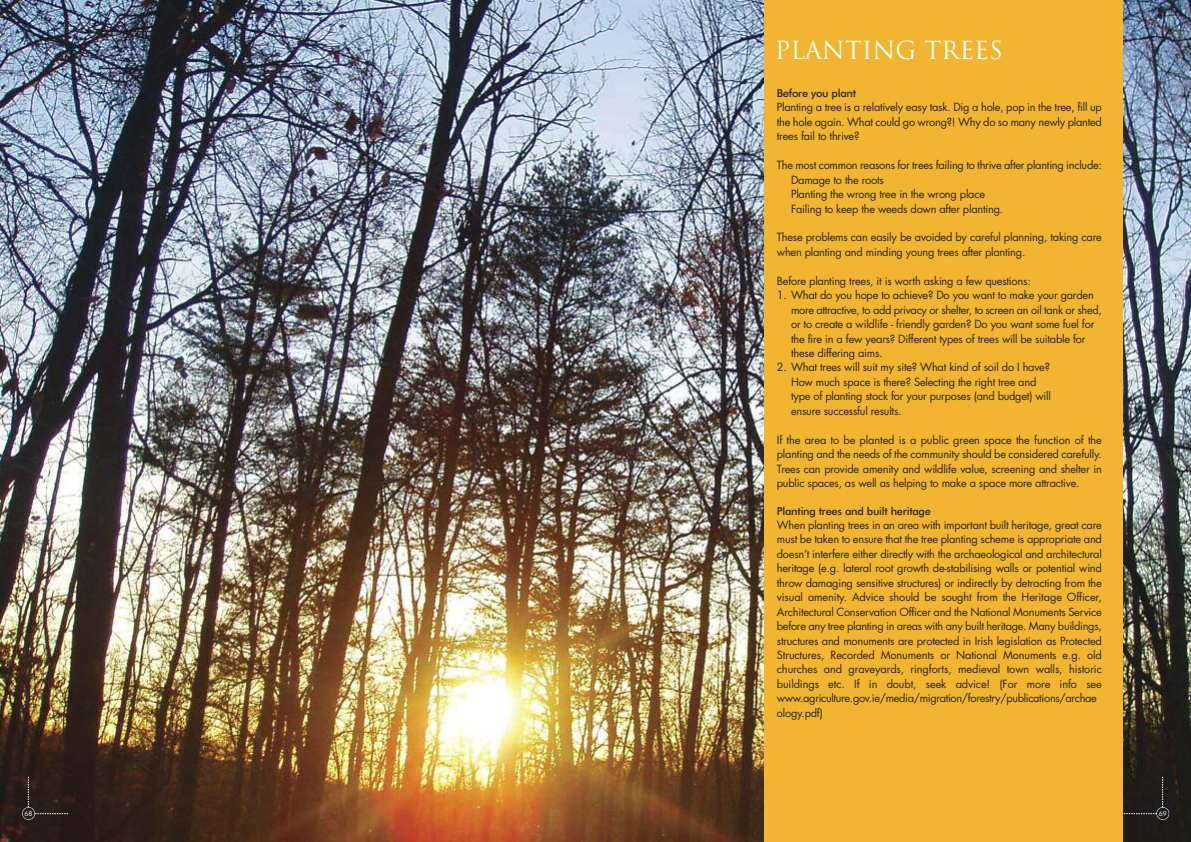
<style>
.page{position:relative;width:1191px;height:842px;background:#fff}
.page>*{position:absolute;margin:0;border:0;box-sizing:border-box;transform-origin:0 0}
.t1{font:24.3px "Trajan";color:#fff}
.t2{font:11px/14.4px "Futura";letter-spacing:-.02em;color:#272627}
.t3{font:500 11px "Futura BT";letter-spacing:-.02em;color:#272627}
.t4{font:6.5px "Futura";color:#fff}
.s1{font-family:"Lucida Grande";color:#f2b531}
</style>
<div class="page">
<img style="left:0;top:0;width:1191px;height:842px">
<div style="left:764px;top:0;width:359px;height:842px;background:#f2b531"></div>
<svg style="left:1162px;top:777px;width:1px;height:30px"></svg>
<div style="left:1156px;top:807px;width:13px;height:13px;border:1px solid #fff;border-radius:50%"></div>
<svg style="left:1123px;top:813px;width:34px;height:1px"></svg>
<svg style="left:28px;top:777px;width:1px;height:30px"></svg>
<div style="left:22px;top:807px;width:13px;height:13px;border:1px solid #fff;border-radius:50%"></div>
<svg style="left:35px;top:813px;width:33px;height:1px"></svg>
<h1 class="t1" style="left:774px;top:36px;width:230px">PLANTING TREES</h1>
<p class="t3" style="left:777px;top:89px;width:81px">Before you plant</p>
<p class="t2" style="left:777px;top:101px;width:326px;text-align:justify">Planting a tree is a relatively easy task. Dig a hole, pop in the tree, fill up the hole again. What could go wrong?! Why do so many newly planted trees fail to thrive?</p>
<p class="t2" style="left:777px;top:159px;width:326px">The most common reasons for trees failing to thrive after planting include:</p>
<p class="t2" style="left:777px;top:173px;width:108px"><span class="s1">●</span> Damage to the roots</p>
<p class="t2" style="left:777px;top:188px;width:210px"><span class="s1">●</span> Planting the wrong tree in the wrong place</p>
<p class="t2" style="left:777px;top:202px;width:228px"><span class="s1">●</span> Failing to keep the weeds down after planting.</p>
<p class="t2" style="left:777px;top:231px;width:326px">These problems can easily be avoided by careful planning, taking care when planting and minding young trees after planting.</p>
<p class="t2" style="left:777px;top:274px;width:255px">Before planting trees, it is worth asking a few questions:</p>
<p class="t2" style="left:791px;top:289px;width:312px;text-indent:-14px">1. What do you hope to achieve? Do you want to make your garden more attractive, to add privacy or shelter, to screen an oil tank or shed, or to create a wildlife - friendly garden? Do you want some fuel for the fire in a few years? Different types of trees will be suitable for these differing aims.</p>
<p class="t2" style="left:791px;top:361px;width:261px;text-indent:-14px">2. What trees will suit my site? What kind of soil do I have?<br>How much space is there? Selecting the right tree and type of planting stock for your purposes (and budget) will ensure successful results.</p>
<p class="t2" style="left:777px;top:433px;width:326px;text-align:justify">If the area to be planted is a public green space the function of the planting and the needs of the community should be considered carefully.<br>Trees can provide amenity and wildlife value, screening and shelter in public spaces, as well as helping to make a space more attractive.</p>
<p class="t3" style="left:777px;top:507px;width:156px">Planting trees and built heritage</p>
<p class="t2" style="left:777px;top:519px;width:326px">When planting trees in an area with important built heritage, great care must be taken to ensure that the tree planting scheme is appropriate and doesn’t interfere either directly with the archaeological and architectural heritage (e.g. lateral root growth de-stabilising walls or potential wind throw damaging sensitive structures) or indirectly by detracting from the visual amenity. Advice should be sought from the Heritage Officer, Architectural Conservation Officer and the National Monuments Service before any tree planting in areas with any built heritage. Many buildings, structures and monuments are protected in Irish legislation as Protected Structures, Recorded Monuments or National Monuments e.g. old churches and graveyards, ringforts, medieval town walls, historic buildings etc. If in doubt, seek advice! (For more info see www.agriculture.gov.ie/media/migration/forestry/publications/archae ology.pdf)</p>
<p class="t4" style="left:24px;top:810px;width:10px">68</p>
<p class="t4" style="left:1158px;top:810px;width:10px">69</p>
</div>
